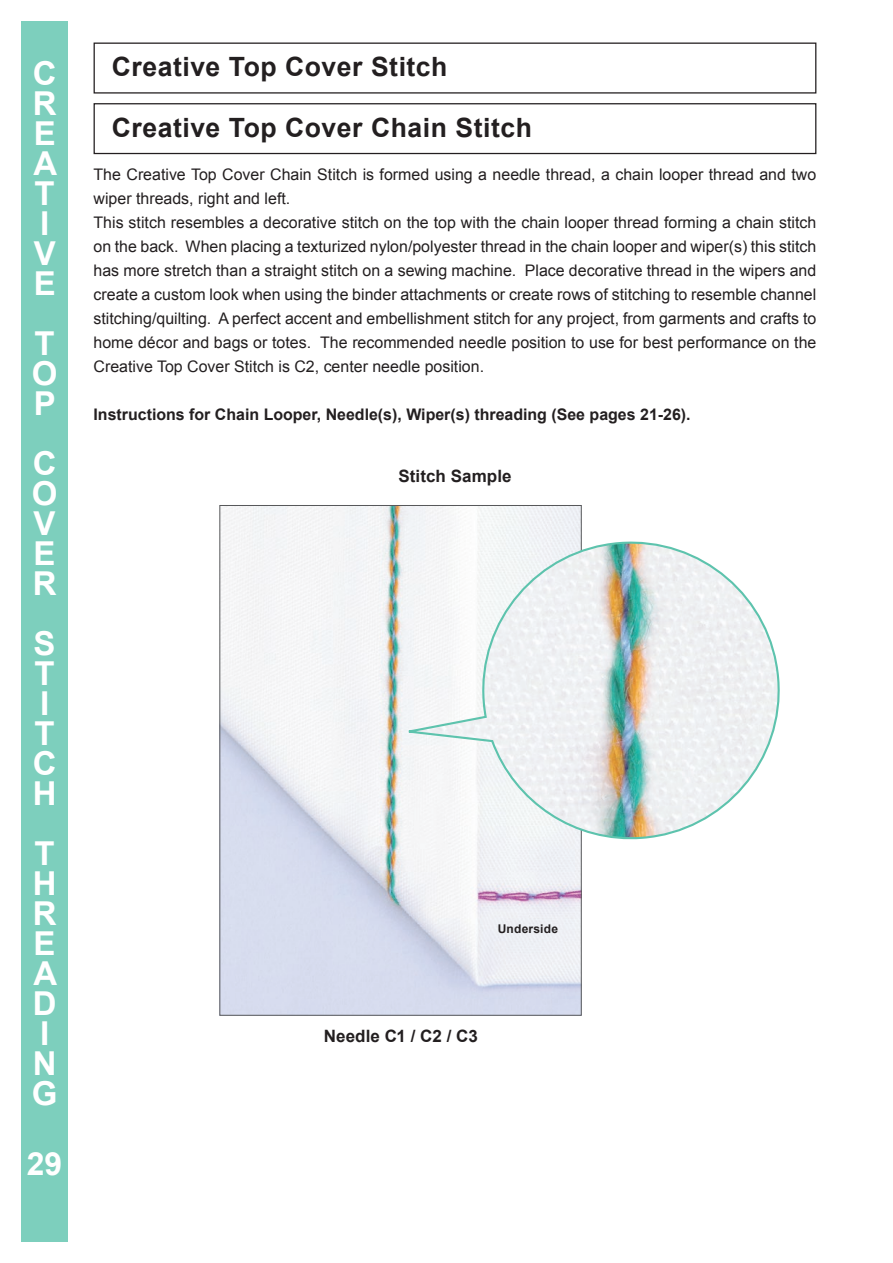
<style>
.page{position:relative;width:893px;height:1263px;background:#fff}
.page>*{position:absolute;margin:0;border:0;box-sizing:border-box;transform-origin:0 0}
.t1{font:700 33px/30px "Arial";color:#fff}
.t2{font:700 31.95px "Arial";color:#fff}
.t3{font:700 26.55px "Arial";letter-spacing:.02em;color:#231f20}
.t4{font:700 16.95px "Arial";letter-spacing:.005em;color:#231f20}
.t5{font:15.9px/24px "Arial";color:#231f20}
.t6{font:700 15.9px "Arial";color:#231f20}
.t7{font:700 12px "Arial";letter-spacing:.02em;color:#231f20}
</style>
<div class="page">
<img style="left:221px;top:507px;width:359px;height:507px">
<svg style="left:395px;top:537px;width:385px;height:306px"></svg>
<div style="left:94px;top:43px;width:722px;height:51px;border:1px solid #231f20"></div>
<div style="left:94px;top:103px;width:722px;height:51px;border:1px solid #231f20"></div>
<div style="left:21px;top:21px;width:47px;height:1221px;background:#7dcfbd"></div>
<h1 class="t1" style="left:33px;top:60px;width:26px">C<br>R<br>E<br>A<br>T<br>I<br>V<br>E</h1>
<h1 class="t1" style="left:32px;top:330px;width:27px;text-align:justify">T O P</h1>
<h1 class="t1" style="left:32px;top:450px;width:27px;text-align:justify">C O V E R</h1>
<h1 class="t1" style="left:33px;top:630px;width:25px">S<br>T<br>I<br>T<br>C<br>H</h1>
<h1 class="t1" style="left:32px;top:840px;width:27px">T<br>H<br>R<br>E<br>A<br>D<br>I<br>N<br>G</h1>
<h2 class="t2" style="left:27px;top:1142px;width:37px">29</h2>
<h3 class="t3" style="left:112px;top:49px;width:337px">Creative Top Cover Stitch</h3>
<h3 class="t3" style="left:112px;top:110px;width:422px">Creative Top Cover Chain Stitch</h3>
<p class="t5" style="left:94px;top:163px;width:724px">The Creative Top Cover Chain Stitch is formed using a needle thread, a chain looper thread and two wiper threads, right and left.<br>This stitch resembles a decorative stitch on the top with the chain looper thread forming a chain stitch on the back. When placing a texturized nylon/polyester thread in the chain looper and wiper(s) this stitch has more stretch than a straight stitch on a sewing machine. Place decorative thread in the wipers and create a custom look when using the binder attachments or create rows of stitching to resemble channel stitching/quilting. A perfect accent and embellishment stitch for any project, from garments and crafts to home décor and bags or totes. The recommended needle position to use for best performance on the Creative Top Cover Stitch is C2, center needle position.</p>
<p class="t6" style="left:94px;top:404px;width:599px">Instructions for Chain Looper, Needle(s), Wiper(s) threading (See pages 21-26).</p>
<p class="t4" style="left:398px;top:465px;width:115px">Stitch Sample</p>
<p class="t7" style="left:498px;top:921px;width:62px">Underside</p>
<p class="t4" style="left:324px;top:1024px;width:156px">Needle C1 / C2 / C3</p>
</div>
